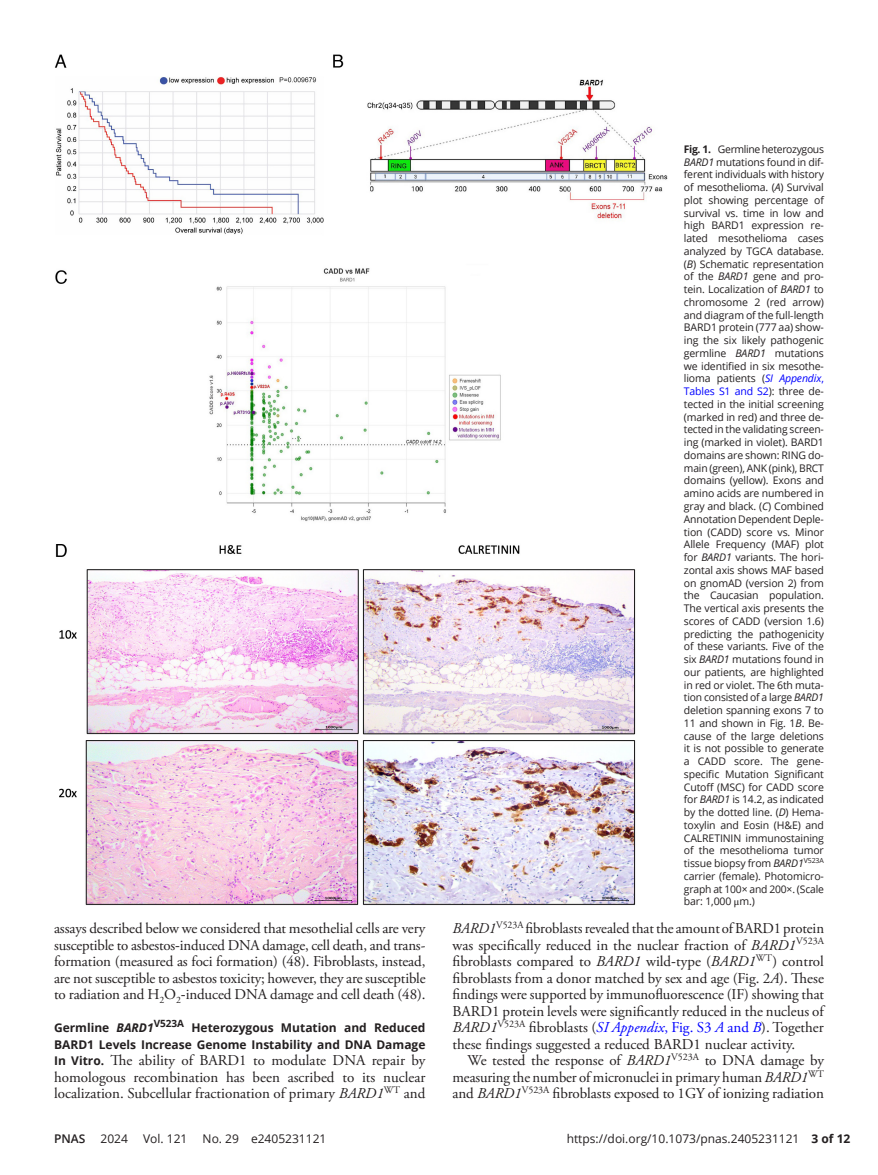
<style>
.page{position:relative;width:878px;height:1175px;background:#fff}
.page>*{position:absolute;margin:0;border:0;box-sizing:border-box;transform-origin:0 0}
.t1{font:15px/16.5px "Adobe Garamond Pro";letter-spacing:-.005em;color:#231f20;text-align:justify}
.t2{font:700 12px/16.5px "Open Sans";color:#231f20;text-align:right}
.t3{font:12px "Open Sans";color:#231f20}
.t4{font:600 12px "Open Sans";color:#231f20}
.t5{font:10.5px/12.8px "Open Sans";letter-spacing:-.01em;color:#231f20;text-align:justify}
.t6{font:700 10.05px "Open Sans";color:#231f20}
.s1{font-family:"STIX"}
.s2{font-style:italic}
.s3{font-family:"Open Sans";font-weight:700;font-size:12px}
.s4{font-weight:700}
.s5{font-style:italic;color:#00f}
.s6{color:#00f}
</style>
<div class="page">
<img style="left:54px;top:54px;width:614px;height:851px">
<p class="t1" style="left:54px;top:920px;width:373px">assays described below we considered that mesothelial cells are very susceptible to asbestos<span class="s1">-</span>induced DNA damage, cell death, and trans&shy;formation (measured as foci formation) (48). Fibroblasts, instead, are not susceptible to asbestos toxicity; however, they are susceptible to radiation and H<sub>2</sub>O<sub>2</sub><span class="s1">-</span>induced DNA damage and cell death (48).</p>
<p class="t2" style="left:54px;top:1019px;width:101px">Germline <span class="s2">BARD1</span></p>
<p class="t6" style="left:154px;top:1016px;width:32px">V523A</p>
<p class="t2" style="left:54px;top:1019px;width:373px">Heterozygous Mutation and Reduced<br>BARD1 Levels Increase Genome Instability and DNA Damage</p>
<h1 class="t1" style="left:54px;top:1052px;width:373px"><span class="s3">In Vitro.</span> The ability of BARD1 to modulate DNA repair by homologous recombination has been ascribed to its nuclear localization. Subcellular fractionation of primary <span class="s2">BARD1</span><sup>WT</sup> and</h1>
<p class="t5" style="left:683px;top:142px;width:141px"><span class="s4">Fig. 1.</span> Germline heterozygous <span class="s2">BARD1</span> mutations found in dif&shy;ferent individuals with history of mesothelioma. (<span class="s2">A</span>) Survival plot showing percentage of survival vs. time in low and high BARD1 expression re&shy;lated mesothelioma cases analyzed by TGCA database. (<span class="s2">B</span>) Schematic representation of the <span class="s2">BARD1</span> gene and pro&shy;tein. Localization of <span class="s2">BARD1</span> to chromosome 2 (red arrow) and diagram of the full<span class="s1">-</span>length BARD1 protein (777 aa) show&shy;ing the six likely pathogenic germline <span class="s2">BARD1</span> mutations we identified in six mesothe&shy;lioma patients (<span class="s5">SI Appendix</span><span class="s6">, Tables S1 and S2</span>): three de&shy;tected in the initial screening (marked in red) and three de&shy;tected in the validating screen&shy;ing (marked in violet). BARD1 domains are shown: RING do&shy;main (green), ANK (pink), BRCT domains (yellow). Exons and amino acids are numbered in gray and black. (<span class="s2">C</span>) Combined Annotation Dependent Deple&shy;tion (CADD) score vs. Minor Allele Frequency (MAF) plot for <span class="s2">BARD1</span> variants. The hori&shy;zontal axis shows MAF based on gnomAD (version 2) from the Caucasian population.<br>The vertical axis presents the scores of CADD (version 1.6) predicting the pathogenicity of these variants. Five of the six <span class="s2">BARD1</span> mutations found in our patients, are highlighted in red or violet. The 6th muta&shy;tion consisted of a large <span class="s2">BARD1 </span>deletion spanning exons 7 to 11 and shown in Fig. 1<span class="s2">B</span>. Be&shy;cause of the large deletions it is not possible to generate a CADD score. The gene&shy;specific Mutation Significant Cutoff (MSC) for CADD score for <span class="s2">BARD1</span> is 14.2, as indicated by the dotted line. (<span class="s2">D</span>) Hema&shy;toxylin and Eosin (H&amp;E) and CALRETININ immunostaining of the mesothelioma tumor tissue biopsy from <span class="s2">BARD1</span><sup>V523A </sup>carrier (female). Photomicro&shy;graph at 100× and 200×. (Scale bar: 1,000 <span class="s1">μ</span>m.)</p>
<p class="t1" style="left:452px;top:920px;width:373px"><span class="s2">BARD1</span><sup>V523A</sup> fibroblasts revealed that the amount of BARD1 protein was specifically reduced in the nuclear fraction of <span class="s2">BARD1</span><sup>V523A </sup>fibroblasts compared to <span class="s2">BARD1</span> wild<span class="s1">-</span>type (<span class="s2">BARD1</span><sup>WT</sup>) control fibroblasts from a donor matched by sex and age (Fig. 2<span class="s2">A</span>). These findings were supported by immunofluorescence (IF) showing that BARD1 protein levels were significantly reduced in the nucleus of <span class="s2">BARD1</span><sup>V523A</sup> fibroblasts (<span class="s5">SI Appendix</span><span class="s6">, Fig. S3</span> <span class="s5">A</span> <span class="s6">and</span> <span class="s5">B</span>). Together these findings suggested a reduced BARD1 nuclear activity.</p>
<h1 class="t1" style="left:452px;top:1052px;width:373px;text-indent:15px">We tested the response of <span class="s2">BARD1</span><sup>V523A</sup> to DNA damage by measuring the number of micronuclei in primary human <span class="s2">BARD1</span><sup>WT </sup>and <span class="s2">BARD1</span><sup>V523A</sup> fibroblasts exposed to 1GY of ionizing radiation</h1>
<p class="t4" style="left:54px;top:1130px;width:33px">PNAS</p>
<p class="t3" style="left:100px;top:1130px;width:29px">2024</p>
<p class="t3" style="left:143px;top:1130px;width:46px">Vol. 121</p>
<p class="t3" style="left:202px;top:1130px;width:125px">No. 29 e2405231121</p>
<p class="t3" style="left:566px;top:1130px;width:285px">https://doi.org/10.1073/pnas.2405231121 <span class="s4">3 of 12</span></p>
</div>
